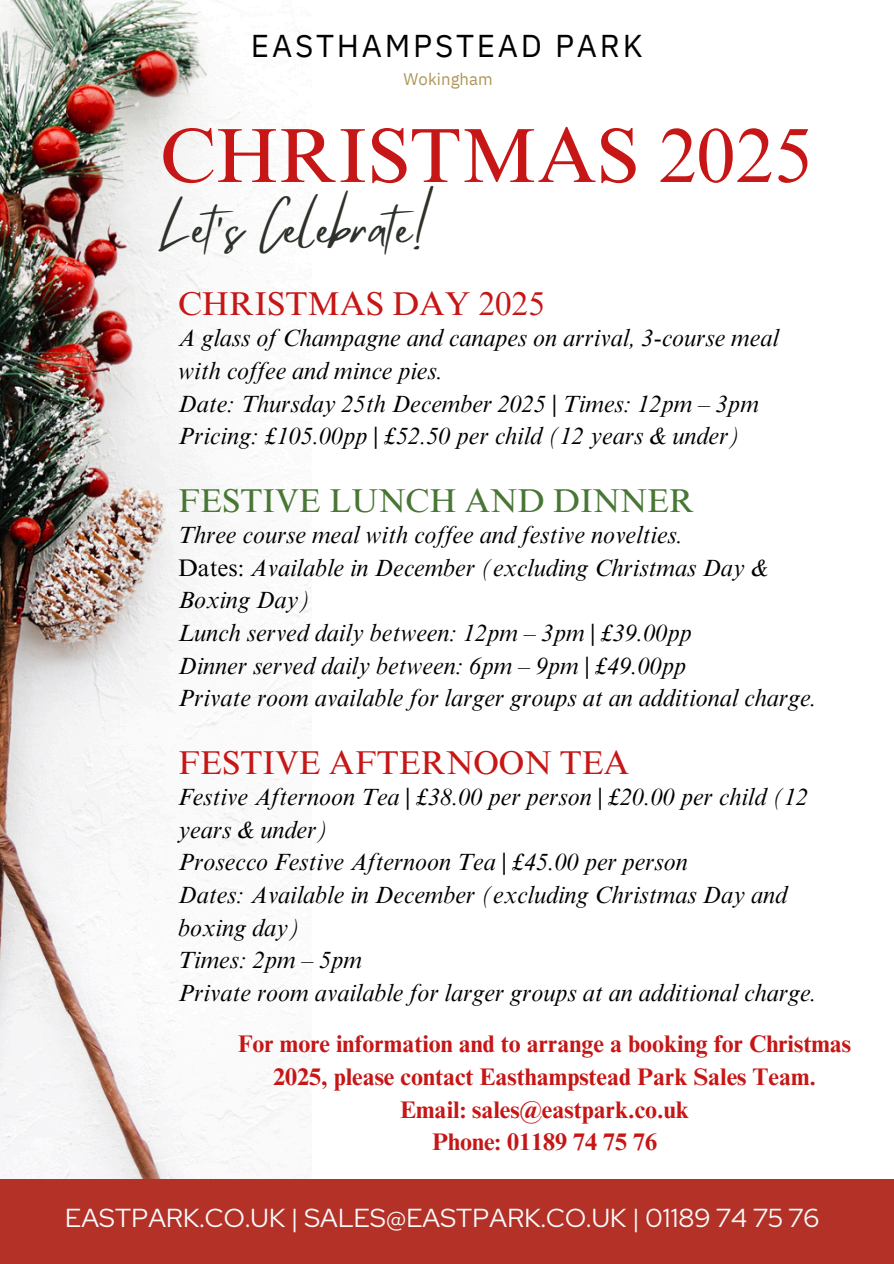
<style>
.page{position:relative;width:894px;height:1264px;background:#fff}
.page>*{position:absolute;margin:0;border:0;box-sizing:border-box;transform-origin:0 0}
.t1{font:76.8px "Times NRMT Pro";color:#c61616}
.t2{font:48px "Mistrully";letter-spacing:.01em;color:#2c322a}
.t3{font:33px "Times NRMT Pro";color:#c61616}
.t4{font:33px "Times NRMT Pro";color:#487634}
.t5{font:31.5px "IBM Plex Sans";letter-spacing:.085em;color:#010203}
.t6{font:25.95px "Red Hat Display";letter-spacing:.01em;color:#faf9fa}
.t7{font:italic 24px/32.7px "Times NRMT Pro";color:#000}
.t8{font:700 24px/32.7px "Times NRMT Pro";color:#c61616;text-align:center}
.t9{font:16.8px "IBM Plex Sans";letter-spacing:.005em;color:#ad9859}
.s1{font-style:normal}
</style>
<div class="page">
<img style="left:0;top:0;width:311px;height:1179px">
<div style="left:0;top:1179px;width:893px;height:84px;background:#b33127"></div>
<p class="t5" style="left:251px;top:25px;width:393px">EASTHAMPSTEAD PARK</p>
<p class="t9" style="left:403px;top:68px;width:91px">Wokingham</p>
<h4 class="t1" style="left:160px;top:127px;width:653px">CHRISTMAS 2025</h4>
<p class="t2" style="left:160px;top:189px;width:277px">Let's Celebrate!</p>
<h1 class="t3" style="left:178px;top:291px;width:368px">CHRISTMAS DAY 2025</h1>
<h2 class="t7" style="left:178px;top:325px;width:602px">A glass of Champagne and canapes on arrival, 3-course meal with coffee and mince pies.</h2>
<h3 class="t7" style="left:178px;top:390px;width:582px">Date: Thursday 25th December 2025 | Times: 12pm – 3pm</h3>
<p class="t7" style="left:178px;top:423px;width:563px">Pricing: £105.00pp | £52.50 per child (12 years &amp; under)</p>
<p class="t4" style="left:178px;top:488px;width:517px">FESTIVE LUNCH AND DINNER</p>
<p class="t7" style="left:178px;top:521px;width:506px">Three course meal with coffee and festive novelties.</p>
<h3 class="t7" style="left:178px;top:554px;width:591px"><span class="s1">Dates:</span> Available in December (excluding Christmas Day &amp;<br>Boxing Day)</h3>
<p class="t7" style="left:178px;top:619px;width:515px">Lunch served daily between: 12pm – 3pm | £39.00pp</p>
<p class="t7" style="left:178px;top:652px;width:509px">Dinner served daily between: 6pm – 9pm | £49.00pp</p>
<p class="t7" style="left:178px;top:684px;width:640px">Private room available for larger groups at an additional charge.</p>
<p class="t3" style="left:178px;top:750px;width:452px">FESTIVE AFTERNOON TEA</p>
<p class="t7" style="left:178px;top:783px;width:631px">Festive Afternoon Tea | £38.00 per person | £20.00 per child (12 years &amp; under)</p>
<h3 class="t7" style="left:178px;top:848px;width:511px">Prosecco Festive Afternoon Tea | £45.00 per person</h3>
<p class="t7" style="left:178px;top:881px;width:610px">Dates: Available in December (excluding Christmas Day and boxing day)</p>
<p class="t7" style="left:178px;top:946px;width:185px">Times: 2pm – 5pm</p>
<p class="t7" style="left:178px;top:979px;width:640px">Private room available for larger groups at an additional charge.</p>
<h6 class="t8" style="left:238px;top:1030px;width:614px">For more information and to arrange a booking for Christmas 2025, please contact Easthampstead Park Sales Team.<br>Email: sales@eastpark.co.uk<br>Phone: 01189 74 75 76</h6>
<p class="t6" style="left:65px;top:1200px;width:755px">EASTPARK.CO.UK | SALES@EASTPARK.CO.UK | 01189 74 75 76</p>
</div>
